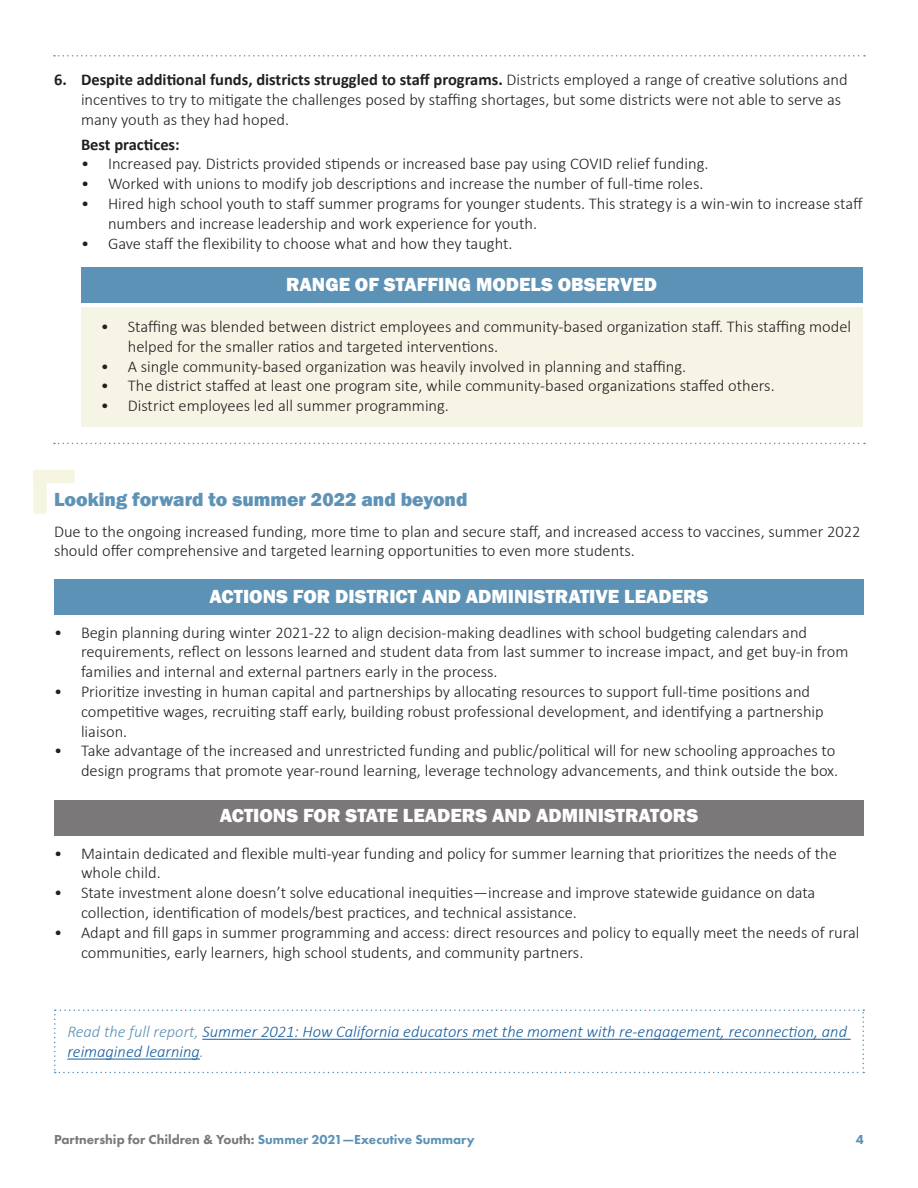
<style>
.page{position:relative;width:918px;height:1188px;background:#fff}
.page>*{position:absolute;margin:0;border:0;box-sizing:border-box;transform-origin:0 0}
.t1{font:800 19.5px "Franklin Gothic";color:#fff}
.t2{font:800 19.5px "Franklin Gothic";color:#5f93b6}
.t3{font:300 16.5px/19.8px "Calibri";color:#231f20}
.t4{font:italic 300 16.5px/19.8px "Calibri";color:#175d9e}
.t5{font:700 16.5px "Calibri";color:#231f20}
.t6{font:800 13.5px "Futura PT";color:#7a7879}
.t7{font:800 13.5px "Futura PT";color:#5c92b6}
.s1{font-weight:700}
.s2{color:#5c92b6}
</style>
<div class="page">
<div style="left:33px;top:471px;width:14px;height:43px;background:#f6f5e2"></div>
<div style="left:33px;top:470px;width:42px;height:13px;background:#f6f5e2"></div>
<div style="left:54px;top:579px;width:810px;height:36px;background:#5c92b6"></div>
<div style="left:54px;top:800px;width:810px;height:36px;background:#7a7879"></div>
<svg style="left:54px;top:1010px;width:810px;height:63px"></svg>
<svg style="left:54px;top:443px;width:811px;height:1px"></svg>
<svg style="left:54px;top:55px;width:811px;height:2px"></svg>
<div style="left:81px;top:267px;width:781px;height:36px;background:#5c92b6"></div>
<div style="left:81px;top:307px;width:781px;height:119px;background:#f6f5e5"></div>
<p class="t3" style="left:81px;top:69px;width:768px;text-indent:-27px"><span class="s1">6. Despite additional funds, districts struggled to staff programs.</span> Districts employed a range of creative solutions and incentives to try to mitigate the challenges posed by staffing shortages, but some districts were not able to serve as many youth as they had hoped.</p>
<p class="t5" style="left:81px;top:132px;width:100px">Best practices:</p>
<p class="t3" style="left:81px;top:154px;width:629px">• Increased pay. Districts provided stipends or increased base pay using COVID relief funding.</p>
<p class="t3" style="left:81px;top:174px;width:624px">• Worked with unions to modify job descriptions and increase the number of full-time roles.</p>
<p class="t3" style="left:108px;top:193px;width:756px;text-indent:-27px">• Hired high school youth to staff summer programs for younger students. This strategy is a win-win to increase staff numbers and increase leadership and work experience for youth.</p>
<p class="t3" style="left:81px;top:233px;width:433px">• Gave staff the flexibility to choose what and how they taught.</p>
<p class="t1" style="left:286px;top:272px;width:373px">RANGE OF STAFFING MODELS OBSERVED</p>
<p class="t3" style="left:128px;top:316px;width:725px;text-indent:-27px">• Staffing was blended between district employees and community-based organization staff. This staffing model helped for the smaller ratios and targeted interventions.</p>
<p class="t3" style="left:101px;top:356px;width:587px">• A single community-based organization was heavily involved in planning and staffing.</p>
<p class="t3" style="left:101px;top:376px;width:675px">• The district staffed at least one program site, while community-based organizations staffed others.</p>
<p class="t3" style="left:101px;top:396px;width:350px">• District employees led all summer programming.</p>
<p class="t2" style="left:54px;top:487px;width:415px">Looking forward to summer 2022 and beyond</p>
<p class="t3" style="left:54px;top:521px;width:808px">Due to the ongoing increased funding, more time to plan and secure staff, and increased access to vaccines, summer 2022 should offer comprehensive and targeted learning opportunities to even more students.</p>
<p class="t1" style="left:210px;top:584px;width:500px">ACTIONS FOR DISTRICT AND ADMINISTRATIVE LEADERS</p>
<p class="t3" style="left:81px;top:622px;width:769px;text-indent:-27px">• Begin planning during winter 2021-22 to align decision-making deadlines with school budgeting calendars and requirements, reflect on lessons learned and student data from last summer to increase impact, and get buy-in from families and internal and external partners early in the process.</p>
<p class="t3" style="left:81px;top:681px;width:744px;text-indent:-27px">• Prioritize investing in human capital and partnerships by allocating resources to support full-time positions and competitive wages, recruiting staff early, building robust professional development, and identifying a partnership liaison.</p>
<p class="t3" style="left:54px;top:741px;width:786px;text-align:right">• Take advantage of the increased and unrestricted funding and public/political will for new schooling approaches to design programs that promote year-round learning, leverage technology advancements, and think outside the box.</p>
<p class="t1" style="left:220px;top:803px;width:480px">ACTIONS FOR STATE LEADERS AND ADMINISTRATORS</p>
<p class="t3" style="left:81px;top:843px;width:757px;text-indent:-27px">• Maintain dedicated and flexible multi-year funding and policy for summer learning that prioritizes the needs of the whole child.</p>
<p class="t3" style="left:81px;top:883px;width:736px;text-indent:-27px">• State investment alone doesn’t solve educational inequities—increase and improve statewide guidance on data collection, identification of models/best practices, and technical assistance.</p>
<p class="t3" style="left:81px;top:922px;width:780px;text-indent:-27px">• Adapt and fill gaps in summer programming and access: direct resources and policy to equally meet the needs of rural communities, early learners, high school students, and community partners.</p>
<p class="t4" style="left:67px;top:1022px;width:781px"><span class="s2">Read the full report,</span> Summer 2021: How California educators met the moment with re-engagement, reconnection, and reimagined learning<span class="s2">.</span></p>
<p class="t6" style="left:54px;top:1131px;width:422px">Partnership for Children &amp; Youth: <span class="s2">Summer 2021—Executive Summary</span></p>
<p class="t7" style="left:856px;top:1131px;width:10px">4</p>
</div>
